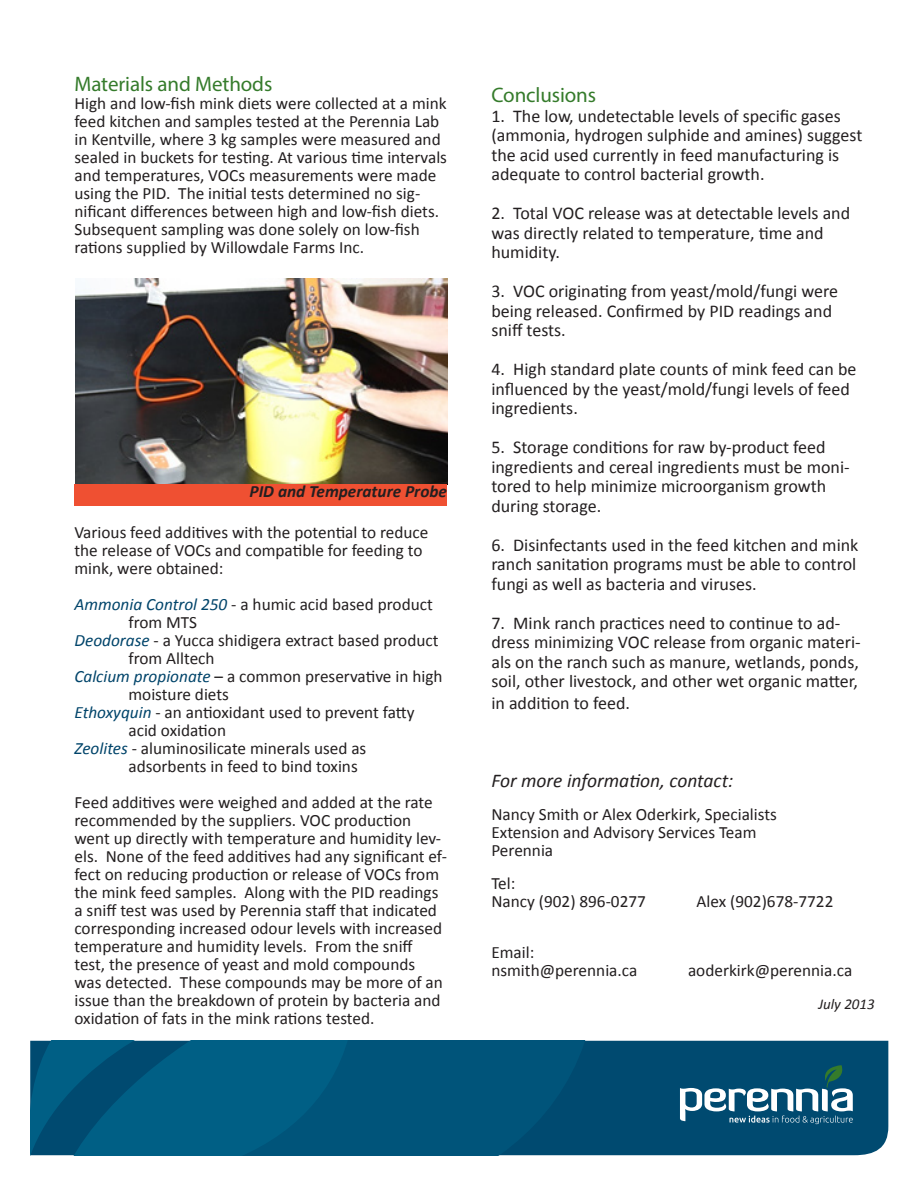
<style>
.page{position:relative;width:918px;height:1188px;background:#fff}
.page>*{position:absolute;margin:0;border:0;box-sizing:border-box;transform-origin:0 0}
.Lead-in_quote{font:21px "Myriad Pro";letter-spacing:-.005em;color:#357b2b}
.t1{font:italic 19.5px "Calibri";color:#231f20}
.t2{font:18px/19.5px "Calibri";color:#231f20}
.t3{font:17.25px/18px "Calibri";color:#231f20}
.t4{font:italic 700 17.25px "Calibri";color:#231f20}
.t5{font:italic 15px "Calibri";color:#231f20}
.s1{font-style:italic;color:#00446a}
</style>
<div class="page">
<div style="left:617px;top:1041px;width:271px;height:114px;background:#004a70"></div>
<svg style="left:375px;top:1041px;width:242px;height:114px;background:#005177"></svg>
<svg style="left:30px;top:1041px;width:345px;height:114px;background:#00597f"></svg>
<svg style="left:680px;top:1065px;width:173px;height:59px"></svg>
<img style="left:75px;top:278px;width:372px;height:206px">
<div style="left:74px;top:484px;width:373px;height:22px;background:#ef5032"></div>
<p class="Lead-in_quote" style="left:74px;top:71px;width:199px">Materials and Methods</p>
<p class="t3" style="left:74px;top:94px;width:374px">High and low-fish mink diets were collected at a mink feed kitchen and samples tested at the Perennia Lab in Kentville, where 3 kg samples were measured and sealed in buckets for testing. At various time intervals and temperatures, VOCs measurements were made using the PID. The initial tests determined no sig&shy;nificant differences between high and low-fish diets.<br>Subsequent sampling was done solely on low-fish rations supplied by Willowdale Farms Inc.</p>
<p class="t4" style="left:250px;top:481px;width:199px">PID and Temperature Probe</p>
<p class="t3" style="left:74px;top:524px;width:355px">Various feed additives with the potential to reduce the release of VOCs and compatible for feeding to mink, were obtained:</p>
<p class="t3" style="left:128px;top:596px;width:306px;text-indent:-54px"><span class="s1">Ammonia Control 250</span> - a humic acid based product from MTS</p>
<p class="t3" style="left:128px;top:632px;width:312px;text-indent:-54px"><span class="s1">Deodorase</span> - a Yucca shidigera extract based product from Alltech</p>
<p class="t3" style="left:128px;top:668px;width:316px;text-indent:-54px"><span class="s1">Calcium propionate</span> – a common preservative in high moisture diets</p>
<p class="t3" style="left:128px;top:704px;width:288px;text-indent:-54px"><span class="s1">Ethoxyquin</span> - an antioxidant used to prevent fatty acid oxidation</p>
<p class="t3" style="left:128px;top:740px;width:239px;text-indent:-54px"><span class="s1">Zeolites</span> - aluminosilicate minerals used as adsorbents in feed to bind toxins</p>
<p class="t3" style="left:74px;top:794px;width:374px">Feed additives were weighed and added at the rate recommended by the suppliers. VOC production went up directly with temperature and humidity lev&shy;els. None of the feed additives had any significant ef&shy;fect on reducing production or release of VOCs from the mink feed samples. Along with the PID readings a sniff test was used by Perennia staff that indicated corresponding increased odour levels with increased temperature and humidity levels. From the sniff test, the presence of yeast and mold compounds<br>was detected. These compounds may be more of an issue than the breakdown of protein by bacteria and oxidation of fats in the mink rations tested.</p>
<p class="Lead-in_quote" style="left:491px;top:82px;width:106px">Conclusions</p>
<p class="t2" style="left:491px;top:106px;width:373px">1. The low, undetectable levels of specific gases (ammonia, hydrogen sulphide and amines) suggest the acid used currently in feed manufacturing is adequate to control bacterial growth.</p>
<p class="t2" style="left:491px;top:203px;width:360px">2. Total VOC release was at detectable levels and was directly related to temperature, time and humidity.</p>
<p class="t2" style="left:491px;top:281px;width:348px">3. VOC originating from yeast/mold/fungi were being released. Confirmed by PID readings and sniff tests.</p>
<p class="t2" style="left:491px;top:359px;width:367px">4. High standard plate counts of mink feed can be influenced by the yeast/mold/fungi levels of feed ingredients.</p>
<p class="t2" style="left:491px;top:437px;width:360px">5. Storage conditions for raw by-product feed ingredients and cereal ingredients must be moni&shy;tored to help minimize microorganism growth during storage.</p>
<p class="t2" style="left:491px;top:535px;width:369px">6. Disinfectants used in the feed kitchen and mink ranch sanitation programs must be able to control fungi as well as bacteria and viruses.</p>
<p class="t2" style="left:491px;top:613px;width:371px">7. Mink ranch practices need to continue to ad&shy;dress minimizing VOC release from organic materi&shy;als on the ranch such as manure, wetlands, ponds, soil, other livestock, and other wet organic matter,</p>
<p class="t2" style="left:491px;top:693px;width:140px">in addition to feed.</p>
<p class="t1" style="left:491px;top:768px;width:244px">For more information, contact:</p>
<p class="t3" style="left:491px;top:806px;width:287px">Nancy Smith or Alex Oderkirk, Specialists<br>Extension and Advisory Services Team<br>Perennia</p>
<p class="t3" style="left:491px;top:875px;width:156px">Tel:<br>Nancy (902) 896-0277</p>
<p class="t3" style="left:697px;top:893px;width:138px">Alex (902)678-7722</p>
<p class="t3" style="left:491px;top:944px;width:147px">Email: nsmith@perennia.ca</p>
<p class="t3" style="left:688px;top:962px;width:166px">aoderkirk@perennia.ca</p>
<p class="t5" style="left:818px;top:994px;width:58px">July 2013</p>
</div>
